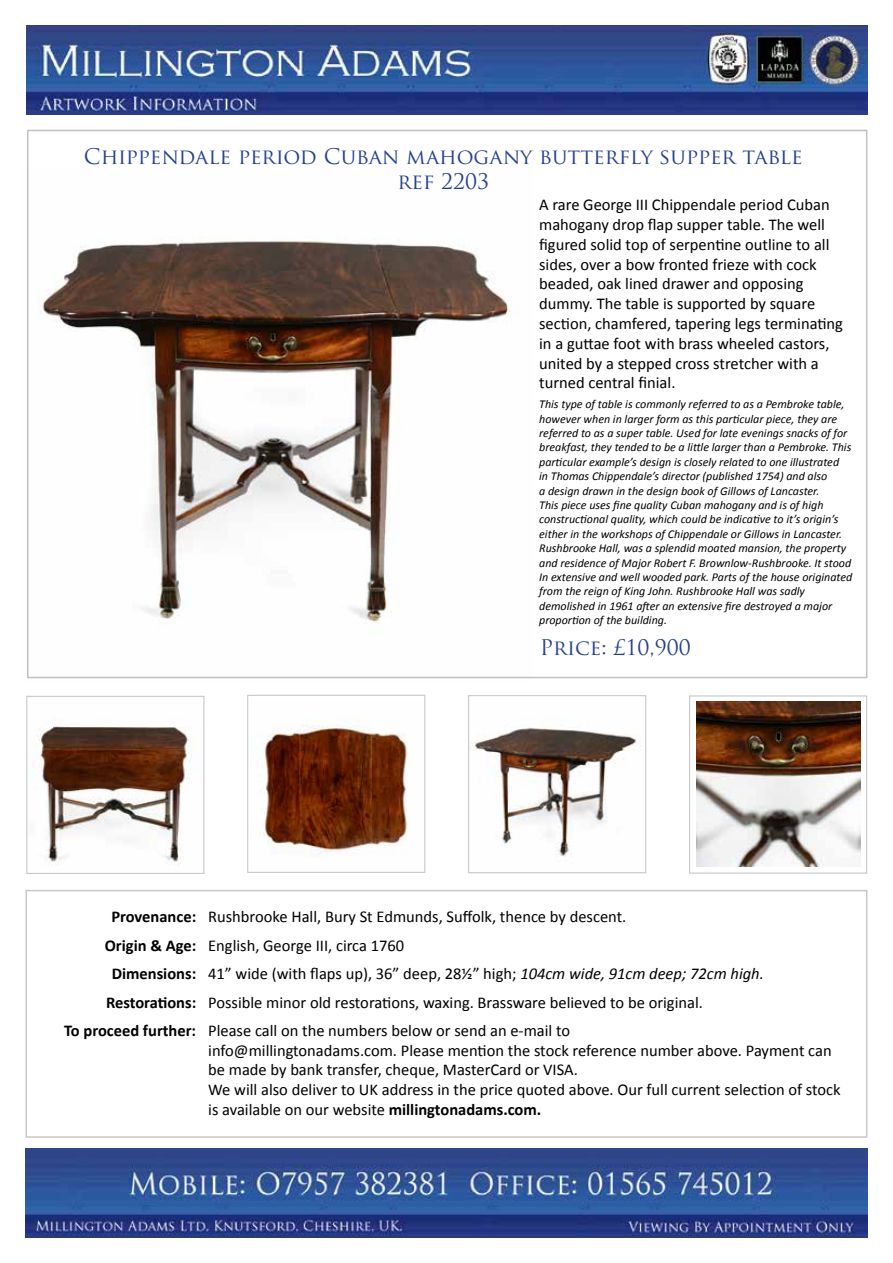
<style>
.page{position:relative;width:893px;height:1263px;background:#fff}
.page>*{position:absolute;margin:0;border:0;box-sizing:border-box;transform-origin:0 0}
.t1{font:21px/25.2px "Trajan Pro";color:#25408f;text-align:center}
.t2{font:16.5px/19.8px "Calibri";color:#000}
.t3{font:italic 12px/14.4px "Calibri";color:#000}
.s1{font-weight:700}
.s2{font-style:italic}
</style>
<div class="page">
<img style="left:469px;top:727px;width:174px;height:147px">
<img style="left:256px;top:720px;width:151px;height:135px">
<img style="left:34px;top:725px;width:158px;height:141px">
<img style="left:27px;top:240px;width:507px;height:439px">
<img style="left:26px;top:1149px;width:842px;height:88px">
<div style="left:26px;top:890px;width:841px;height:248px;border:2px solid #c7c8ca"></div>
<img style="left:27px;top:26px;width:840px;height:88px">
<div style="left:26px;top:696px;width:178px;height:178px;border:1px solid #c7c8ca"></div>
<div style="left:247px;top:695px;width:178px;height:178px;border:1px solid #c7c8ca"></div>
<div style="left:689px;top:695px;width:178px;height:179px;border:1px solid #c7c8ca"></div>
<div style="left:468px;top:695px;width:178px;height:178px;border:1px solid #c7c8ca"></div>
<img style="left:696px;top:702px;width:165px;height:164px">
<p class="t1" style="left:84px;top:143px;width:720px">Chippendale period Cuban mahogany butterfly supper table ref 2203</p>
<p class="t2" style="left:539px;top:195px;width:305px">A rare George III Chippendale period Cuban mahogany drop flap supper table. The well figured solid top of serpentine outline to all sides, over a bow fronted frieze with cock beaded, oak lined drawer and opposing dummy. The table is supported by square section, chamfered, tapering legs terminating in a guttae foot with brass wheeled castors, united by a stepped cross stretcher with a turned central finial.</p>
<p class="t3" style="left:539px;top:396px;width:315px">This type of table is commonly referred to as a Pembroke table, however when in larger form as this particular piece, they are referred to as a super table. Used for late evenings snacks of for breakfast, they tended to be a little larger than a Pembroke. This particular example’s design is closely related to one illustrated<br>in Thomas Chippendale’s director (published 1754) and also<br>a design drawn in the design book of Gillows of Lancaster.<br>This piece uses fine quality Cuban mahogany and is of high constructional quality, which could be indicative to it’s origin’s either in the workshops of Chippendale or Gillows in Lancaster.<br>Rushbrooke Hall, was a splendid moated mansion, the property and residence of Major Robert F. Brownlow-Rushbrooke. It stood In extensive and well wooded park. Parts of the house originated from the reign of King John. Rushbrooke Hall was sadly demolished in 1961 after an extensive fire destroyed a major proportion of the building.</p>
<p class="t1" style="left:540px;top:635px;width:152px">Price: £10,900</p>
<p class="t2" style="left:111px;top:906px;width:517px"><span class="s1">Provenance:</span> Rushbrooke Hall, Bury St Edmunds, Suffolk, thence by descent.</p>
<p class="t2" style="left:105px;top:935px;width:301px"><span class="s1">Origin &amp; Age:</span> English, George III, circa 1760</p>
<p class="t2" style="left:112px;top:964px;width:654px"><span class="s1">Dimensions:</span> 41” wide (with flaps up), 36” deep, 28½” high; <span class="s2">104cm wide, 91cm deep; 72cm high.</span></p>
<p class="t2" style="left:106px;top:993px;width:598px"><span class="s1">Restorations:</span> Possible minor old restorations, waxing. Brassware believed to be original.</p>
<p class="t2" style="left:208px;top:1020px;width:634px;text-indent:-144px"><span class="s1">To proceed further:</span> Please call on the numbers below or send an e-mail to<br>info@millingtonadams.com. Please mention the stock reference number above. Payment can be made by bank transfer, cheque, MasterCard or VISA.<br>We will also deliver to UK address in the price quoted above. Our full current selection of stock is available on our website <span class="s1">millingtonadams.com.</span></p>
</div>
